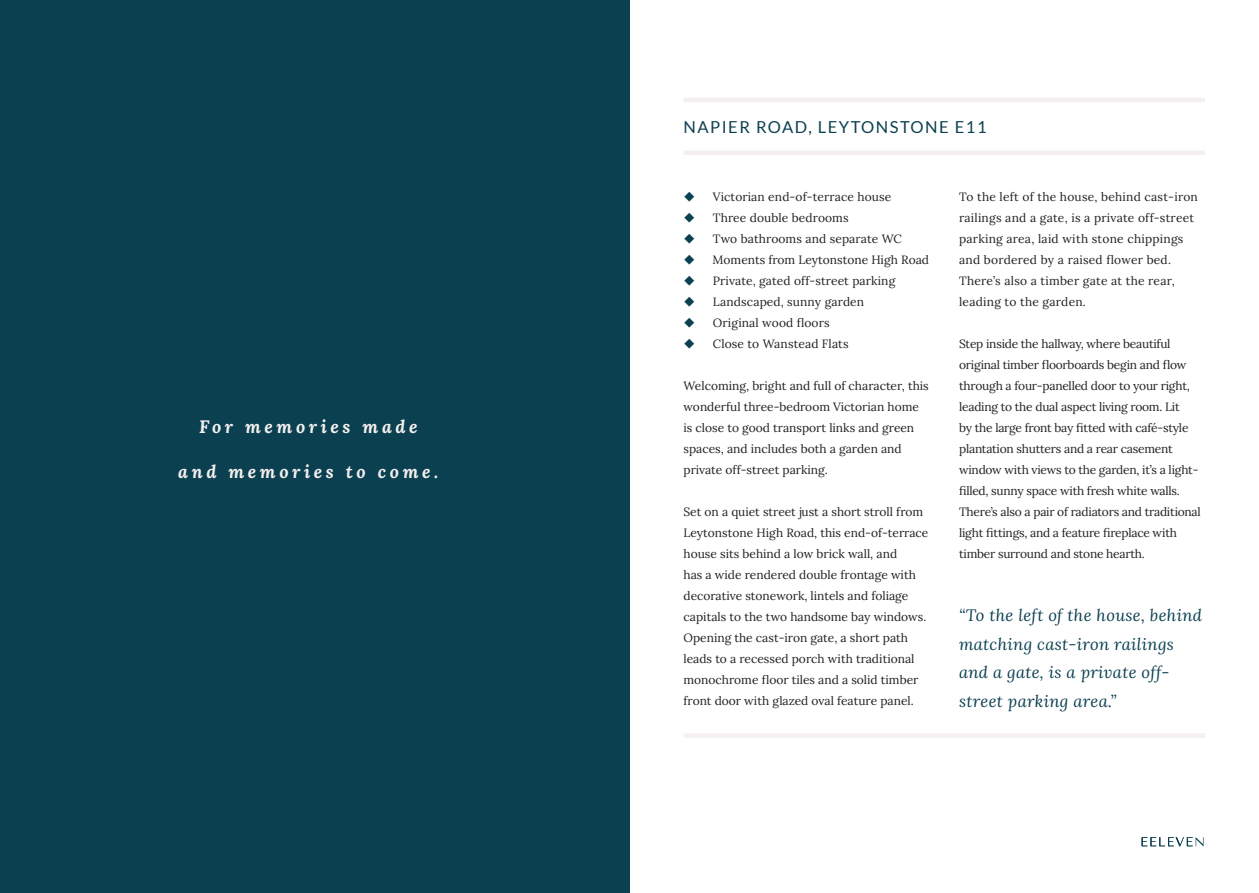
<style>
.page{position:relative;width:1259px;height:893px;background:#fff}
.page>*{position:absolute;margin:0;border:0;box-sizing:border-box;transform-origin:0 0}
.Inside_page_quote{font:italic 700 18px "Lora";letter-spacing:.2em;color:#f4f0ef}
.t1{font:italic 16.5px/28.5px "Lora";letter-spacing:.02em;color:#0b4051}
.Subheading{font:16.5px "Lato";letter-spacing:.09em;color:#0b4051}
.Body_copy_no_indent{font:12px/21px "Lora";color:#231f20}
.Body_copy_no_indent-2{font:12px/21px "Lora";letter-spacing:-.02em;color:#231f20}
.Body_copy_no_indent-3{font:12px/21px "Lora";letter-spacing:.02em;color:#231f20}
</style>
<div class="page">
<svg style="left:1141px;top:837px;width:62px;height:9px"></svg>
<div style="left:0;top:0;width:629px;height:893px;background:#0b4051"></div>
<div style="left:683px;top:733px;width:522px;height:5px;background:#f4f0ef"></div>
<hr style="left:683px;top:98px;width:522px;height:4px;background:#f4f0ef">
<div style="left:683px;top:150px;width:522px;height:5px;background:#f4f0ef"></div>
<p class="Inside_page_quote" style="left:199px;top:414px;width:220px">For memories made</p>
<p class="Inside_page_quote" style="left:178px;top:459px;width:262px">and memories to come.</p>
<p class="Subheading" style="left:683px;top:117px;width:304px">NAPIER ROAD, LEYTONSTONE E11</p>
<p class="Body_copy_no_indent" style="left:713px;top:185px;width:180px">Victorian end-of-terrace house</p>
<p class="Body_copy_no_indent" style="left:713px;top:206px;width:137px">Three double bedrooms</p>
<p class="Body_copy_no_indent" style="left:713px;top:227px;width:191px">Two bathrooms and separate WC</p>
<p class="Body_copy_no_indent" style="left:712px;top:248px;width:218px">Moments from Leytonstone High Road</p>
<p class="Body_copy_no_indent" style="left:713px;top:269px;width:184px">Private, gated off-street parking</p>
<p class="Body_copy_no_indent" style="left:713px;top:290px;width:153px">Landscaped, sunny garden</p>
<p class="Body_copy_no_indent" style="left:713px;top:311px;width:118px">Original wood floors</p>
<p class="Body_copy_no_indent" style="left:713px;top:332px;width:137px">Close to Wanstead Flats</p>
<p class="Body_copy_no_indent" style="left:683px;top:374px;width:247px">Welcoming, bright and full of character, this wonderful three-bedroom Victorian home is close to good transport links and green spaces, and includes both a garden and private off-street parking.</p>
<p class="Body_copy_no_indent" style="left:683px;top:500px;width:246px">Set on a quiet street just a short stroll from Leytonstone High Road, this end-of-terrace house sits behind a low brick wall, and<br>has a wide rendered double frontage with decorative stonework, lintels and foliage capitals to the two handsome bay windows.<br>Opening the cast-iron gate, a short path leads to a recessed porch with traditional monochrome floor tiles and a solid timber front door with glazed oval feature panel.</p>
<p class="Body_copy_no_indent-3" style="left:959px;top:185px;width:240px">To the left of the house, behind cast-iron railings and a gate, is a private off-street parking area, laid with stone chippings and bordered by a raised flower bed.<br>There’s also a timber gate at the rear, leading to the garden.</p>
<p class="Body_copy_no_indent-2" style="left:959px;top:332px;width:243px">Step inside the hallway, where beautiful original timber floorboards begin and flow through a four-panelled door to your right, leading to the dual aspect living room. Lit<br>by the large front bay fitted with café-style plantation shutters and a rear casement window with views to the garden, it’s a light&shy;filled, sunny space with fresh white walls.<br>There’s also a pair of radiators and traditional light fittings, and a feature fireplace with timber surround and stone hearth.</p>
<p class="t1" style="left:959px;top:601px;width:244px">“To the left of the house, behind matching cast-iron railings and a gate, is a private off&shy;street parking area.”</p>
</div>
